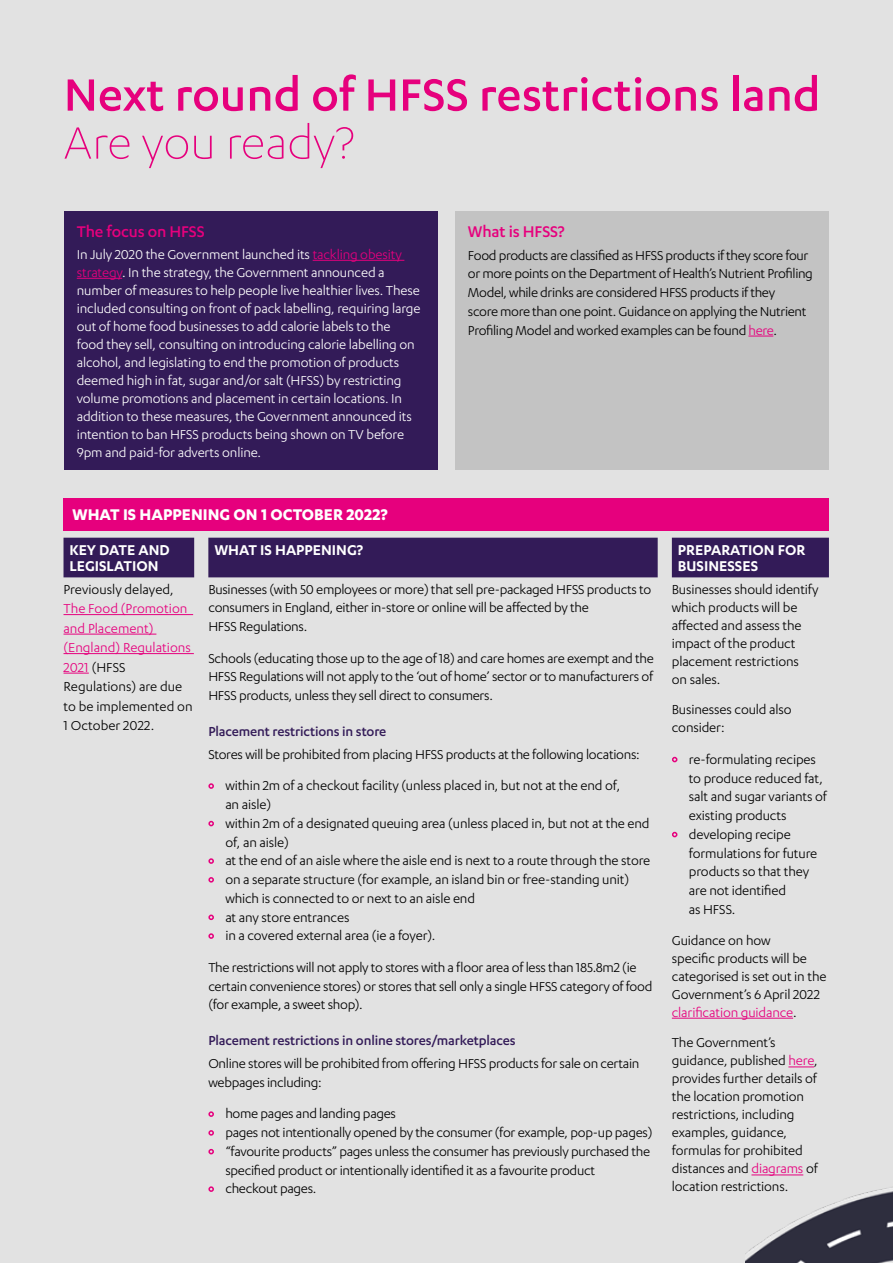
<style>
.page{position:relative;width:893px;height:1263px;background:#e2e2e2}
.page>*{position:absolute;margin:0;border:0;box-sizing:border-box;transform-origin:0 0}
.t1{font:500 52.5px "Karbon";color:#e6007d}
.t2{font:300 52.5px "Karbon";color:#e6007d}
.t3{font:700 18px "Karbon";color:#fff}
.t4{font:500 18px "Karbon";letter-spacing:-.01em;color:#e6007d}
.t5{font:600 16.5px/16.5px "Karbon";color:#fff}
.t6{font:15px/18.8px "Karbon";letter-spacing:-.015em;color:#000}
.t7{font:15px/18px "Karbon";letter-spacing:-.01em;color:#fff}
.t8{font:15px/19.5px "Karbon";color:#e6007d}
.t9{font:500 15px "Karbon";letter-spacing:-.01em;color:#331b58}
.s1{color:#e6007d}
.s2{color:#000}
.s3{font-weight:700;font-size:16.5px;color:#e6007d}
</style>
<div class="page">
<div style="left:64px;top:538px;width:765px;height:39px;background:#331b58"></div>
<hr style="left:64px;top:614px;width:129px;height:1px;background:#e6007d">
<hr style="left:64px;top:634px;width:92px;height:1px;background:#e6007d">
<hr style="left:64px;top:653px;width:130px;height:1px;background:#e6007d">
<svg style="left:64px;top:673px;width:25px;height:1px"></svg>
<hr style="left:672px;top:1018px;width:121px;height:1px;background:#e6007d">
<div style="left:455px;top:212px;width:374px;height:258px;background:#c3c3c3"></div>
<svg style="left:748px;top:336px;width:25px;height:1px"></svg>
<img style="left:746px;top:1017px;width:147px;height:246px">
<div style="left:64px;top:498px;width:765px;height:32px;background:#e6007d"></div>
<div style="left:64px;top:212px;width:374px;height:258px;background:#331b58"></div>
<hr style="left:313px;top:260px;width:91px;height:1px;background:#e6007d">
<hr style="left:77px;top:278px;width:45px;height:1px;background:#e6007d">
<h1 class="t1" style="left:64px;top:65px;width:758px">Next round of HFSS restrictions land</h1>
<h1 class="t2" style="left:64px;top:114px;width:293px">Are you ready?</h1>
<p class="t4" style="left:77px;top:221px;width:129px">The focus on HFSS</p>
<p class="t7" style="left:77px;top:245px;width:345px">In July 2020 the Government launched its <span class="s1">tackling obesity strategy</span>. In the strategy, the Government announced a number of measures to help people live healthier lives. These included consulting on front of pack labelling, requiring large out of home food businesses to add calorie labels to the food they sell, consulting on introducing calorie labelling on alcohol, and legislating to end the promotion of products deemed high in fat, sugar and/or salt (HFSS) by restricting volume promotions and placement in certain locations. In addition to these measures, the Government announced its intention to ban HFSS products being shown on TV before 9pm and paid-for adverts online.</p>
<p class="t3" style="left:72px;top:504px;width:317px">WHAT IS HAPPENING ON 1 OCTOBER 2022?</p>
<p class="t4" style="left:468px;top:221px;width:98px">What is HFSS?</p>
<p class="t6" style="left:468px;top:245px;width:346px">Food products are classified as HFSS products if they score four or more points on the Department of Health’s Nutrient Profiling Model, while drinks are considered HFSS products if they<br>score more than one point. Guidance on applying the Nutrient Profiling Model and worked examples can be found <span class="s1">here</span>.</p>
<p class="t5" style="left:70px;top:541px;width:102px">KEY DATE AND<br>LEGISLATION</p>
<p class="t5" style="left:214px;top:541px;width:150px">WHAT IS HAPPENING?</p>
<p class="t5" style="left:678px;top:541px;width:129px">PREPARATION FOR<br>BUSINESSES</p>
<p class="t6" style="left:64px;top:579px;width:112px">Previously delayed,</p>
<p class="t8" style="left:64px;top:598px;width:131px">The Food (Promotion and Placement) (England) Regulations<br>2021 <span class="s2">(HFSS<br>Regulations) are due to be implemented on<br>1 October 2022.</span></p>
<p class="t6" style="left:672px;top:580px;width:148px;line-height:18px">Businesses should identify which products will be affected and assess the impact of the product placement restrictions<br>on sales.</p>
<p class="t6" style="left:672px;top:700px;width:121px;line-height:18px">Businesses could also consider:</p>
<p class="t6" style="left:689px;top:749px;width:140px;text-indent:-17px"><span class="s3">•</span> re-formulating recipes to produce reduced fat, salt and sugar variants of existing products</p>
<p class="t6" style="left:689px;top:824px;width:130px;text-indent:-17px"><span class="s3">•</span> developing recipe formulations for future products so that they are not identified<br>as HFSS.</p>
<p class="t6" style="left:672px;top:931px;width:156px;line-height:18px">Guidance on how<br>specific products will be categorised is set out in the<br>Government’s 6 April 2022 <span class="s1">clarification guidance</span>.</p>
<p class="t6" style="left:672px;top:1033px;width:147px;line-height:18px">The Government’s guidance, published <span class="s1">here</span>, provides further details of the location promotion restrictions, including examples, guidance, formulas for prohibited distances and <span class="s1">diagrams</span> of location restrictions.</p>
<p class="t6" style="left:208px;top:579px;width:445px">Businesses (with 50 employees or more) that sell pre-packaged HFSS products to consumers in England, either in-store or online will be affected by the<br>HFSS Regulations.</p>
<p class="t6" style="left:208px;top:648px;width:447px;text-align:justify">Schools (educating those up to the age of 18) and care homes are exempt and the HFSS Regulations will not apply to the ‘out of home’ sector or to manufacturers of HFSS products, unless they sell direct to consumers.</p>
<p class="t9" style="left:208px;top:723px;width:180px">Placement restrictions in store</p>
<p class="t6" style="left:208px;top:744px;width:433px">Stores will be prohibited from placing HFSS products at the following locations:</p>
<p class="t6" style="left:225px;top:776px;width:396px;text-indent:-17px"><span class="s3">•</span> within 2m of a checkout facility (unless placed in, but not at the end of, an aisle)</p>
<p class="t6" style="left:225px;top:813px;width:426px;text-indent:-17px"><span class="s3">•</span> within 2m of a designated queuing area (unless placed in, but not at the end of, an aisle)</p>
<p class="t6" style="left:208px;top:851px;width:443px"><span class="s3">•</span> at the end of an aisle where the aisle end is next to a route through the store</p>
<p class="t6" style="left:225px;top:870px;width:405px;text-indent:-17px"><span class="s3">•</span> on a separate structure (for example, an island bin or free-standing unit) which is connected to or next to an aisle end</p>
<p class="t6" style="left:208px;top:907px;width:143px"><span class="s3">•</span> at any store entrances</p>
<p class="t6" style="left:208px;top:920px;width:430px;line-height:31.5px"><span class="s3">•</span> in a covered external area (ie a foyer).<br>The restrictions will not apply to stores with a floor area of less than 185.8m2 (ie</p>
<p class="t6" style="left:208px;top:976px;width:446px">certain convenience stores) or stores that sell only a single HFSS category of food (for example, a sweet shop).</p>
<p class="t9" style="left:208px;top:1032px;width:309px">Placement restrictions in online stores/marketplaces</p>
<p class="t6" style="left:208px;top:1054px;width:433px">Online stores will be prohibited from offering HFSS products for sale on certain webpages including:</p>
<p class="t6" style="left:208px;top:1104px;width:189px"><span class="s3">•</span> home pages and landing pages</p>
<p class="t6" style="left:208px;top:1123px;width:446px"><span class="s3">•</span> pages not intentionally opened by the consumer (for example, pop-up pages)</p>
<p class="t6" style="left:225px;top:1141px;width:426px;text-indent:-17px"><span class="s3">•</span> “favourite products” pages unless the consumer has previously purchased the specified product or intentionally identified it as a favourite product</p>
<p class="t6" style="left:208px;top:1179px;width:110px"><span class="s3">•</span> checkout pages.</p>
</div>
